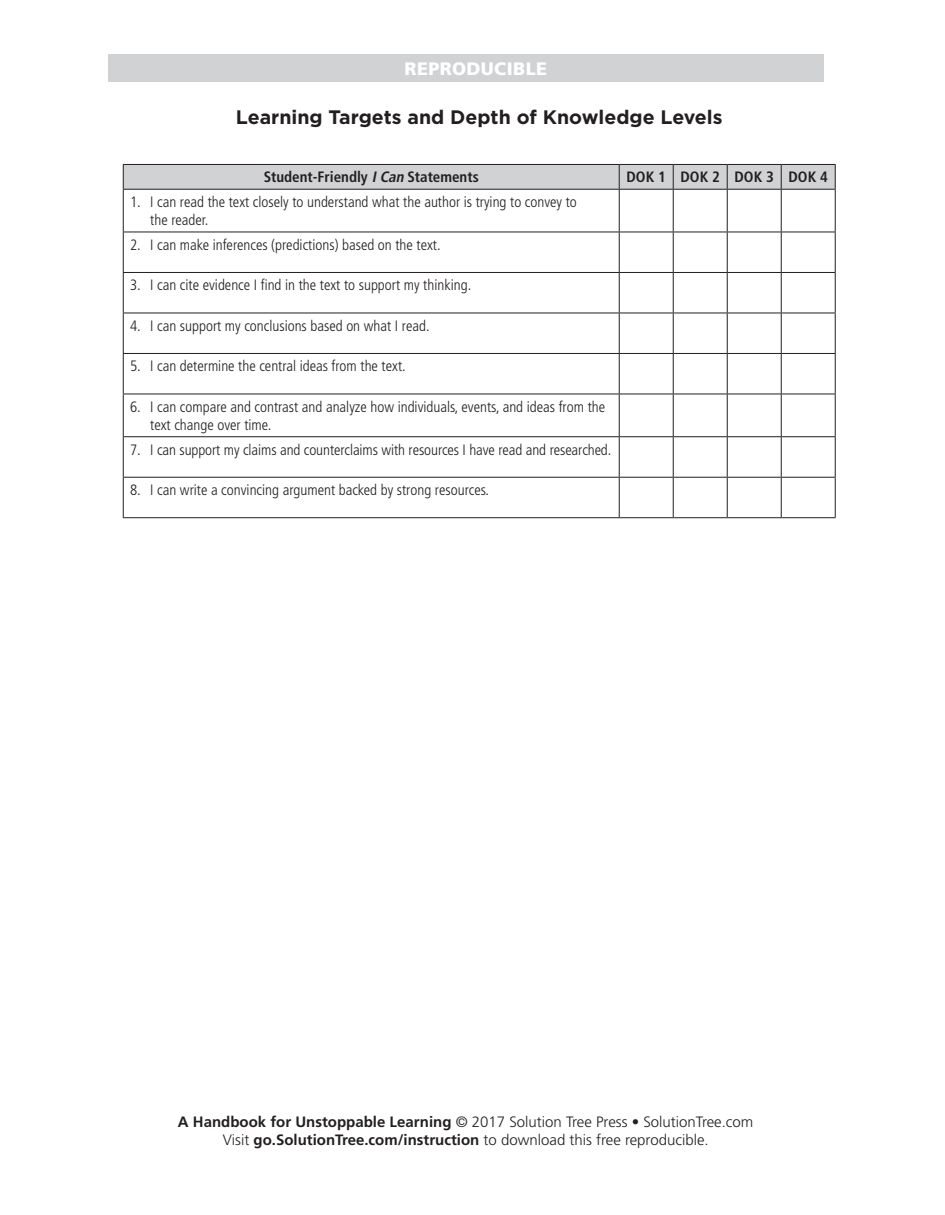
<style>
.page{position:relative;width:945px;height:1215px;background:#fff}
.page>*{position:absolute;margin:0;border:0;box-sizing:border-box;transform-origin:0 0}
.repro_title{font:700 19.5px "Gotham";color:#231f20}
.t1{font:900 18px "Frutiger LT Std";letter-spacing:.025em;color:#fff}
.t2{font:300 condensed 15px/18px "Frutiger LT Std";color:#231f20}
.t3{font:300 15px/18px "Frutiger LT Std";color:#231f20;text-align:center}
.figure_column_head{font:700 condensed 15px "Frutiger LT Std";color:#231f20}
.s1{font-style:italic}
.s2{font-weight:700}
</style>
<div class="page">
<div style="left:108px;top:54px;width:715px;height:28px;background:#d1d2d4"></div>
<svg style="left:123px;top:164px;width:713px;height:25px;background:#c6c7c9"></svg>
<hr style="left:123px;top:189px;width:496px;height:1px;background:#231f20">
<hr style="left:123px;top:190px;width:1px;height:42px;background:#231f20">
<hr style="left:619px;top:189px;width:54px;height:1px;background:#231f20">
<hr style="left:619px;top:190px;width:1px;height:42px;background:#231f20">
<hr style="left:673px;top:189px;width:54px;height:1px;background:#231f20">
<hr style="left:673px;top:190px;width:1px;height:42px;background:#231f20">
<hr style="left:727px;top:189px;width:54px;height:1px;background:#231f20">
<hr style="left:727px;top:190px;width:1px;height:42px;background:#231f20">
<hr style="left:781px;top:189px;width:55px;height:1px;background:#231f20">
<hr style="left:781px;top:190px;width:1px;height:42px;background:#231f20">
<hr style="left:835px;top:190px;width:1px;height:42px;background:#231f20">
<hr style="left:123px;top:232px;width:496px;height:1px;background:#231f20">
<hr style="left:123px;top:232px;width:1px;height:40px;background:#231f20">
<hr style="left:619px;top:232px;width:54px;height:1px;background:#231f20">
<hr style="left:619px;top:232px;width:1px;height:40px;background:#231f20">
<hr style="left:673px;top:232px;width:54px;height:1px;background:#231f20">
<hr style="left:673px;top:232px;width:1px;height:40px;background:#231f20">
<hr style="left:727px;top:232px;width:54px;height:1px;background:#231f20">
<hr style="left:727px;top:232px;width:1px;height:40px;background:#231f20">
<hr style="left:781px;top:232px;width:55px;height:1px;background:#231f20">
<hr style="left:781px;top:232px;width:1px;height:40px;background:#231f20">
<hr style="left:835px;top:232px;width:1px;height:40px;background:#231f20">
<hr style="left:123px;top:272px;width:496px;height:1px;background:#231f20">
<hr style="left:123px;top:273px;width:1px;height:40px;background:#231f20">
<hr style="left:619px;top:272px;width:54px;height:1px;background:#231f20">
<hr style="left:619px;top:273px;width:1px;height:40px;background:#231f20">
<hr style="left:673px;top:272px;width:54px;height:1px;background:#231f20">
<hr style="left:673px;top:273px;width:1px;height:40px;background:#231f20">
<hr style="left:727px;top:272px;width:54px;height:1px;background:#231f20">
<hr style="left:727px;top:273px;width:1px;height:40px;background:#231f20">
<hr style="left:781px;top:272px;width:55px;height:1px;background:#231f20">
<hr style="left:781px;top:273px;width:1px;height:40px;background:#231f20">
<hr style="left:835px;top:273px;width:1px;height:40px;background:#231f20">
<hr style="left:123px;top:313px;width:496px;height:1px;background:#231f20">
<hr style="left:123px;top:313px;width:1px;height:40px;background:#231f20">
<hr style="left:619px;top:313px;width:54px;height:1px;background:#231f20">
<hr style="left:619px;top:313px;width:1px;height:40px;background:#231f20">
<hr style="left:673px;top:313px;width:54px;height:1px;background:#231f20">
<hr style="left:673px;top:313px;width:1px;height:40px;background:#231f20">
<hr style="left:727px;top:313px;width:54px;height:1px;background:#231f20">
<hr style="left:727px;top:313px;width:1px;height:40px;background:#231f20">
<hr style="left:781px;top:313px;width:55px;height:1px;background:#231f20">
<hr style="left:781px;top:313px;width:1px;height:40px;background:#231f20">
<hr style="left:835px;top:313px;width:1px;height:40px;background:#231f20">
<hr style="left:123px;top:353px;width:496px;height:1px;background:#231f20">
<hr style="left:123px;top:354px;width:1px;height:40px;background:#231f20">
<hr style="left:619px;top:353px;width:54px;height:1px;background:#231f20">
<hr style="left:619px;top:354px;width:1px;height:40px;background:#231f20">
<hr style="left:673px;top:353px;width:54px;height:1px;background:#231f20">
<hr style="left:673px;top:354px;width:1px;height:40px;background:#231f20">
<hr style="left:727px;top:353px;width:54px;height:1px;background:#231f20">
<hr style="left:727px;top:354px;width:1px;height:40px;background:#231f20">
<hr style="left:781px;top:353px;width:55px;height:1px;background:#231f20">
<hr style="left:781px;top:354px;width:1px;height:40px;background:#231f20">
<hr style="left:835px;top:354px;width:1px;height:40px;background:#231f20">
<hr style="left:123px;top:394px;width:496px;height:1px;background:#231f20">
<hr style="left:123px;top:394px;width:1px;height:42px;background:#231f20">
<hr style="left:619px;top:394px;width:54px;height:1px;background:#231f20">
<hr style="left:619px;top:394px;width:1px;height:42px;background:#231f20">
<hr style="left:673px;top:394px;width:54px;height:1px;background:#231f20">
<hr style="left:673px;top:394px;width:1px;height:42px;background:#231f20">
<hr style="left:727px;top:394px;width:54px;height:1px;background:#231f20">
<hr style="left:727px;top:394px;width:1px;height:42px;background:#231f20">
<hr style="left:781px;top:394px;width:55px;height:1px;background:#231f20">
<hr style="left:781px;top:394px;width:1px;height:42px;background:#231f20">
<hr style="left:835px;top:394px;width:1px;height:42px;background:#231f20">
<hr style="left:123px;top:436px;width:496px;height:1px;background:#231f20">
<hr style="left:123px;top:437px;width:1px;height:40px;background:#231f20">
<hr style="left:619px;top:436px;width:54px;height:1px;background:#231f20">
<hr style="left:619px;top:437px;width:1px;height:40px;background:#231f20">
<hr style="left:673px;top:436px;width:54px;height:1px;background:#231f20">
<hr style="left:673px;top:437px;width:1px;height:40px;background:#231f20">
<hr style="left:727px;top:436px;width:54px;height:1px;background:#231f20">
<hr style="left:727px;top:437px;width:1px;height:40px;background:#231f20">
<hr style="left:781px;top:436px;width:55px;height:1px;background:#231f20">
<hr style="left:781px;top:437px;width:1px;height:40px;background:#231f20">
<hr style="left:835px;top:437px;width:1px;height:40px;background:#231f20">
<hr style="left:123px;top:477px;width:496px;height:1px;background:#231f20">
<hr style="left:123px;top:478px;width:1px;height:39px;background:#231f20">
<hr style="left:619px;top:477px;width:54px;height:1px;background:#231f20">
<hr style="left:619px;top:478px;width:1px;height:39px;background:#231f20">
<hr style="left:673px;top:477px;width:54px;height:1px;background:#231f20">
<hr style="left:673px;top:478px;width:1px;height:39px;background:#231f20">
<hr style="left:727px;top:477px;width:54px;height:1px;background:#231f20">
<hr style="left:727px;top:478px;width:1px;height:39px;background:#231f20">
<hr style="left:781px;top:477px;width:55px;height:1px;background:#231f20">
<hr style="left:781px;top:478px;width:1px;height:39px;background:#231f20">
<hr style="left:835px;top:478px;width:1px;height:39px;background:#231f20">
<hr style="left:123px;top:517px;width:496px;height:1px;background:#231f20">
<hr style="left:619px;top:517px;width:54px;height:1px;background:#231f20">
<hr style="left:673px;top:517px;width:54px;height:1px;background:#231f20">
<hr style="left:727px;top:517px;width:54px;height:1px;background:#231f20">
<hr style="left:781px;top:517px;width:55px;height:1px;background:#231f20">
<p class="t1" style="left:405px;top:58px;width:144px">REPRODUCIBLE</p>
<p class="repro_title" style="left:236px;top:104px;width:488px">Learning Targets and Depth of Knowledge Levels</p>
<p class="figure_column_head" style="left:264px;top:168px;width:217px">Student-Friendly <span class="s1">ICan</span> Statements</p>
<p class="figure_column_head" style="left:626px;top:168px;width:41px">DOK 1</p>
<p class="figure_column_head" style="left:680px;top:168px;width:41px">DOK 2</p>
<p class="figure_column_head" style="left:734px;top:168px;width:41px">DOK 3</p>
<p class="figure_column_head" style="left:788px;top:168px;width:41px">DOK 4</p>
<p class="t2" style="left:150px;top:193px;width:428px;text-indent:-20px">1. I can read the text closely to understand what the author is trying to convey to the reader.</p>
<p class="t2" style="left:130px;top:236px;width:312px">2. I can make inferences (predictions) based on the text.</p>
<p class="t2" style="left:130px;top:277px;width:343px">3. I can cite evidence I find in the text to support my thinking.</p>
<p class="t2" style="left:130px;top:317px;width:301px">4. I can support my conclusions based on what I read.</p>
<p class="t2" style="left:130px;top:358px;width:277px">5. I can determine the central ideas from the text.</p>
<p class="t2" style="left:150px;top:398px;width:456px;text-indent:-20px">6. I can compare and contrast and analyze how individuals, events, and ideas from the text change over time.</p>
<p class="t2" style="left:130px;top:441px;width:483px">7. I can support my claims and counterclaims with resources I have read and researched.</p>
<p class="t2" style="left:130px;top:481px;width:361px">8. I can write a convincing argument backed by strong resources.</p>
<p class="t3" style="left:178px;top:1113px;width:577px"><span class="s2">A Handbook for Unstoppable Learning</span> © 2017 Solution Tree Press • SolutionTree.com<br>Visit <span class="s2">go.SolutionTree.com/instruction</span> to download this free reproducible.</p>
</div>
